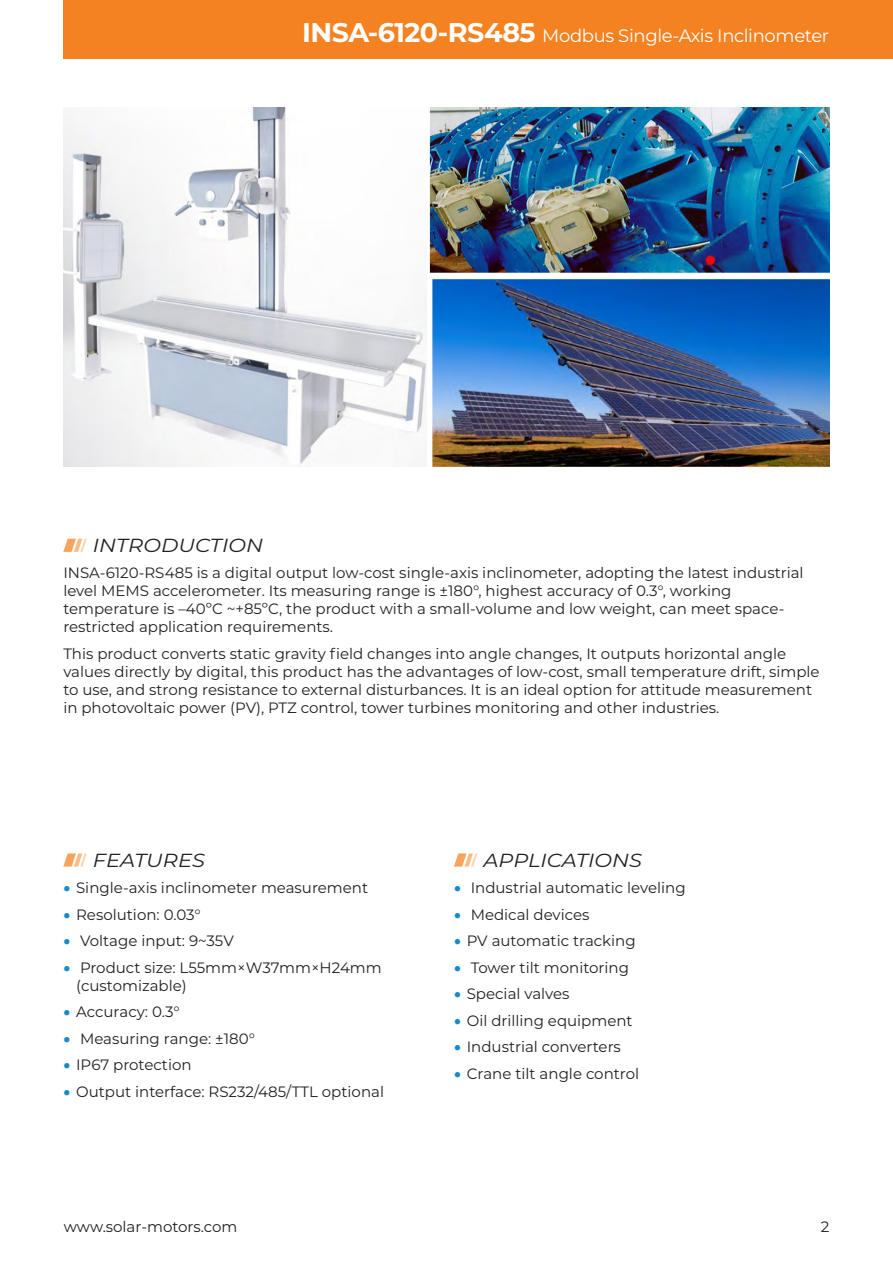
<style>
.page{position:relative;width:893px;height:1263px;background:#fff}
.page>*{position:absolute;margin:0;border:0;box-sizing:border-box;transform-origin:0 0}
.t1{font:italic 18.9px "Montserrat";color:#231f20;scale:1.11 1}
.t2{font:18px "Montserrat";letter-spacing:-.02em;color:#fff}
.t3{font:15px/18px "Montserrat";color:#231f20}
.s1{font-weight:700;font-size:27px}
.s2{color:#158bcd}
</style>
<div class="page">
<div style="left:64px;top:0;width:829px;height:58px;background:#f58220"></div>
<svg style="left:63px;top:539px;width:24px;height:13px"></svg>
<svg style="left:63px;top:853px;width:24px;height:13px"></svg>
<svg style="left:454px;top:853px;width:23px;height:13px"></svg>
<img style="left:64px;top:108px;width:765px;height:359px">
<p class="t2" style="left:302px;top:24px;width:529px"><span class="s1">INSA-6120-RS485</span> Modbus Single-Axis Inclinometer</p>
<p class="t1" style="left:93px;top:532px;width:155px">INTRODUCTION</p>
<p class="t3" style="left:63px;top:563px;width:742px">INSA-6120-RS485 is a digital output low-cost single-axis inclinometer, adopting the latest industrial level MEMS accelerometer. Its measuring range is ±180°, highest accuracy of 0.3°, working temperature is –40ºC ~+85ºC, the product with a small-volume and low weight, can meet space&shy;restricted application requirements.</p>
<p class="t3" style="left:63px;top:644px;width:758px">This product converts static gravity field changes into angle changes, It outputs horizontal angle values directly by digital, this product has the advantages of low-cost, small temperature drift, simple to use, and strong resistance to external disturbances. It is an ideal option for attitude measurement in photovoltaic power (PV), PTZ control, tower turbines monitoring and other industries.</p>
<p class="t1" style="left:93px;top:847px;width:103px">FEATURES</p>
<p class="t3" style="left:63px;top:878px;width:306px"><span class="s2">•</span> Single-axis inclinometer measurement</p>
<p class="t3" style="left:63px;top:905px;width:139px"><span class="s2">•</span> Resolution: 0.03°</p>
<p class="t3" style="left:63px;top:931px;width:172px"><span class="s2">•</span> Voltage input: 9~35V</p>
<p class="t3" style="left:76px;top:958px;width:307px;text-indent:-13px"><span class="s2">•</span> Product size: L55mm×W37mm×H24mm (customizable)</p>
<p class="t3" style="left:63px;top:1002px;width:118px"><span class="s2">•</span> Accuracy: 0.3°</p>
<p class="t3" style="left:63px;top:1029px;width:193px"><span class="s2">•</span> Measuring range: ±180°</p>
<p class="t3" style="left:63px;top:1055px;width:130px"><span class="s2">•</span> IP67 protection</p>
<p class="t3" style="left:63px;top:1082px;width:322px"><span class="s2">•</span> Output interface: RS232/485/TTL optional</p>
<p class="t1" style="left:483px;top:847px;width:144px">APPLICATIONS</p>
<p class="t3" style="left:454px;top:878px;width:233px"><span class="s2">•</span> Industrial automatic leveling</p>
<p class="t3" style="left:454px;top:905px;width:137px"><span class="s2">•</span> Medical devices</p>
<p class="t3" style="left:454px;top:931px;width:183px"><span class="s2">•</span> PV automatic tracking</p>
<p class="t3" style="left:454px;top:958px;width:176px"><span class="s2">•</span> Tower tilt monitoring</p>
<p class="t3" style="left:454px;top:984px;width:117px"><span class="s2">•</span> Special valves</p>
<p class="t3" style="left:454px;top:1011px;width:180px"><span class="s2">•</span> Oil drilling equipment</p>
<p class="t3" style="left:454px;top:1037px;width:168px"><span class="s2">•</span> Industrial converters</p>
<p class="t3" style="left:454px;top:1064px;width:187px"><span class="s2">•</span> Crane tilt angle control</p>
<p class="t3" style="left:64px;top:1217px;width:175px">www.solar-motors.com</p>
<p class="t3" style="left:821px;top:1217px;width:10px">2</p>
</div>
